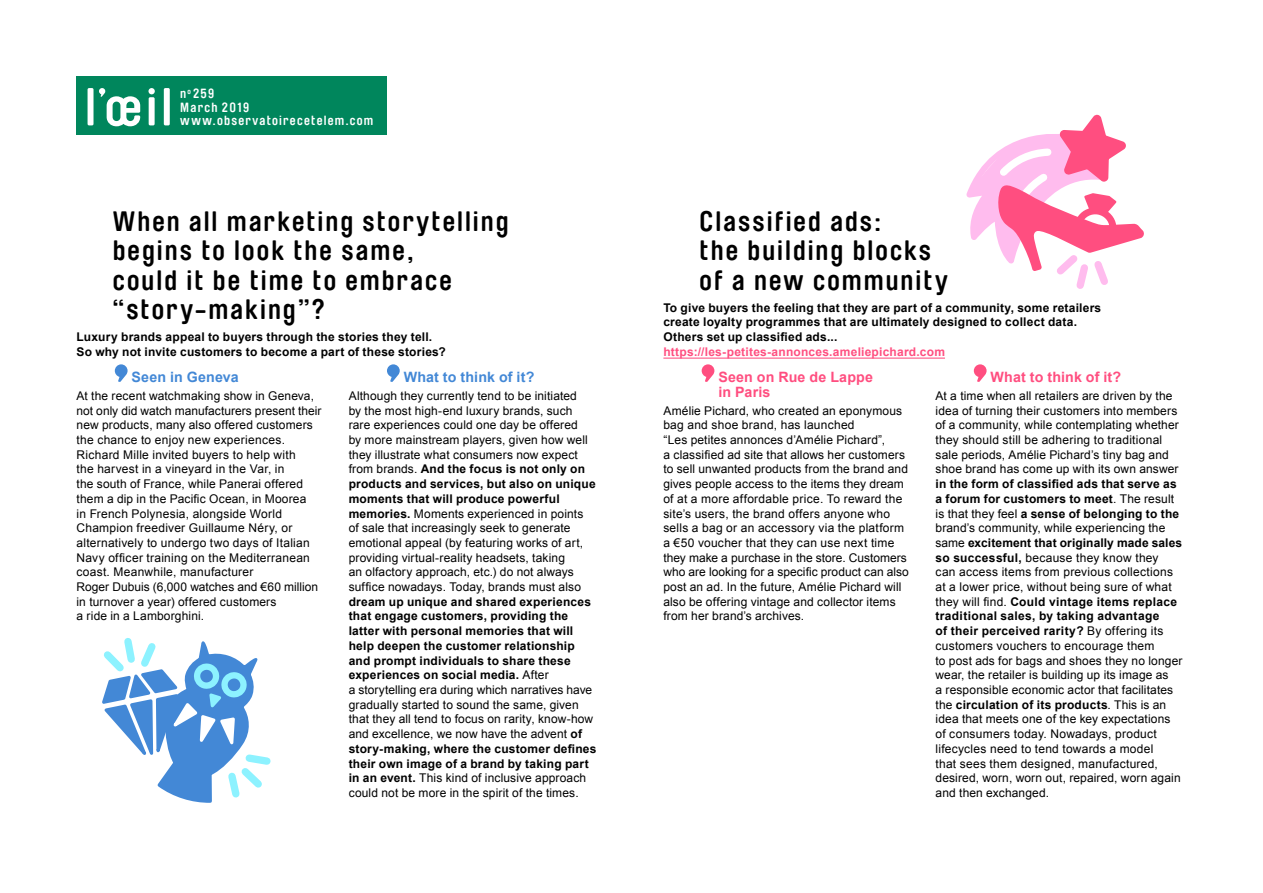
<style>
.page{position:relative;width:1263px;height:893px;background:#fff}
.page>*{position:absolute;margin:0;border:0;box-sizing:border-box;transform-origin:0 0}
.t1{font:700 27.75px/29.4px "Brauer Neue";letter-spacing:.075em;color:#000}
.t2{font:700 14.25px/14.7px "Arial";letter-spacing:.015em;color:#ff4e80}
.t3{font:700 14.25px "Arial";letter-spacing:.01em;color:#4388d6}
.t4{font:700 13.2px/13.5px "Brauer Neue";letter-spacing:.09em;color:#fff}
.t5{font:12px/14.7px "Arial";letter-spacing:.015em;color:#000}
.t6{font:700 12px/14.7px "Arial";letter-spacing:.02em;color:#000}
.t7{font:700 12px "Arial";letter-spacing:.02em;color:#ff4e80}
.s1{font-weight:700}
.s2{font-weight:400}
</style>
<div class="page">
<svg style="left:702px;top:364px;width:12px;height:18px"></svg>
<svg style="left:974px;top:364px;width:12px;height:18px"></svg>
<hr style="left:663px;top:358px;width:282px;height:1px;background:#ff4e80">
<svg style="left:115px;top:364px;width:13px;height:18px"></svg>
<svg style="left:387px;top:364px;width:13px;height:18px"></svg>
<svg style="left:102px;top:638px;width:169px;height:165px"></svg>
<svg style="left:966px;top:114px;width:178px;height:175px"></svg>
<div style="left:77px;top:77px;width:310px;height:58px;background:#00865c"></div>
<svg style="left:88px;top:88px;width:82px;height:38px"></svg>
<p class="t4" style="left:180px;top:87px;width:195px">n<sup>o</sup> 259<br>March 2019 www.observatoirecetelem.com</p>
<h1 class="t1" style="left:113px;top:207px;width:397px">When all marketing storytelling begins to look the same,<br>could it be time to embrace “story-making”?</h1>
<p class="t6" style="left:77px;top:330px;width:371px">Luxury brands appeal to buyers through the stories they tell.<br>So why not invite customers to become a part of these stories?</p>
<p class="t3" style="left:132px;top:367px;width:109px">Seen in Geneva</p>
<p class="t5" style="left:77px;top:389px;width:247px">At the recent watchmaking show in Geneva, not only did watch manufacturers present their new products, many also offered customers the chance to enjoy new experiences.<br>Richard Mille invited buyers to help with<br>the harvest in a vineyard in the Var, in<br>the south of France, while Panerai offered them a dip in the Pacific Ocean, in Moorea<br>in French Polynesia, alongside World Champion freediver Guillaume Néry, or alternatively to undergo two days of Italian Navy officer training on the Mediterranean coast. Meanwhile, manufacturer<br>Roger Dubuis (6,000 watches and €60 million in turnover a year) offered customers<br>a ride in a Lamborghini.</p>
<p class="t3" style="left:404px;top:367px;width:132px">What to think of it?</p>
<p class="t5" style="left:349px;top:389px;width:248px">Although they currently tend to be initiated<br>by the most high-end luxury brands, such rare experiences could one day be offered<br>by more mainstream players, given how well they illustrate what consumers now expect from brands. <span class="s1">And the focus is not only on products and services, but also on unique moments that will produce powerful memories.</span> Moments experienced in points of sale that increasingly seek to generate emotional appeal (by featuring works of art, providing virtual-reality headsets, taking<br>an olfactory approach, etc.) do not always suffice nowadays. Today, brands must also</p>
<p class="t6" style="left:349px;top:595px;width:249px">dream up unique and shared experiences that engage customers, providing the latter with personal memories that will help deepen the customer relationship and prompt individuals to share these experiences on social media. <span class="s2">After<br>a storytelling era during which narratives have gradually started to sound the same, given that they all tend to focus on rarity, know-how and excellence, we now have the advent</span> of story-making, where the customer defines their own image of a brand by taking part in an event. <span class="s2">This kind of inclusive approach could not be more in the spirit of the times.</span></p>
<h1 class="t1" style="left:699px;top:207px;width:250px">Classified ads:<br>the building blocks of a new community</h1>
<p class="t6" style="left:663px;top:301px;width:439px">To give buyers the feeling that they are part of a community, some retailers create loyalty programmes that are ultimately designed to collect data.<br>Others set up classified ads...</p>
<p class="t7" style="left:663px;top:344px;width:283px">https://les-petites-annonces.ameliepichard.com</p>
<p class="t2" style="left:718px;top:370px;width:156px">Seen on Rue de Lappe in Paris</p>
<p class="t5" style="left:663px;top:403px;width:247px">Amélie Pichard, who created an eponymous bag and shoe brand, has launched<br>“Les petites annonces d’Amélie Pichard”,<br>a classified ad site that allows her customers to sell unwanted products from the brand and gives people access to the items they dream of at a more affordable price. To reward the site’s users, the brand offers anyone who sells a bag or an accessory via the platform a €50 voucher that they can use next time they make a purchase in the store. Customers who are looking for a specific product can also post an ad. In the future, Amélie Pichard will also be offering vintage and collector items from her brand’s archives.</p>
<p class="t2" style="left:990px;top:370px;width:132px">What to think of it?</p>
<p class="t5" style="left:935px;top:389px;width:245px">At a time when all retailers are driven by the idea of turning their customers into members of a community, while contemplating whether they should still be adhering to traditional sale periods, Amélie Pichard’s tiny bag and shoe brand has come up with its own answer</p>
<p class="t5" style="left:935px;top:477px;width:248px"><span class="s1">in the form of classified ads that serve as a forum for customers to meet</span>. The result is that they feel <span class="s1">a sense of belonging to the </span>brand’s community, while experiencing the same <span class="s1">excitement that originally made sales so successful,</span> because they know they<br>can access items from previous collections at a lower price, without being sure of what they will find. <span class="s1">Could vintage items replace traditional sales, by taking advantage<br>of their perceived rarity?</span> By offering its customers vouchers to encourage them<br>to post ads for bags and shoes they no longer wear, the retailer is building up its image as<br>a responsible economic actor that facilitates the <span class="s1">circulation of its products</span>. This is an idea that meets one of the key expectations of consumers today. Nowadays, product lifecycles need to tend towards a model<br>that sees them designed, manufactured, desired, worn, worn out, repaired, worn again and then exchanged.</p>
</div>
